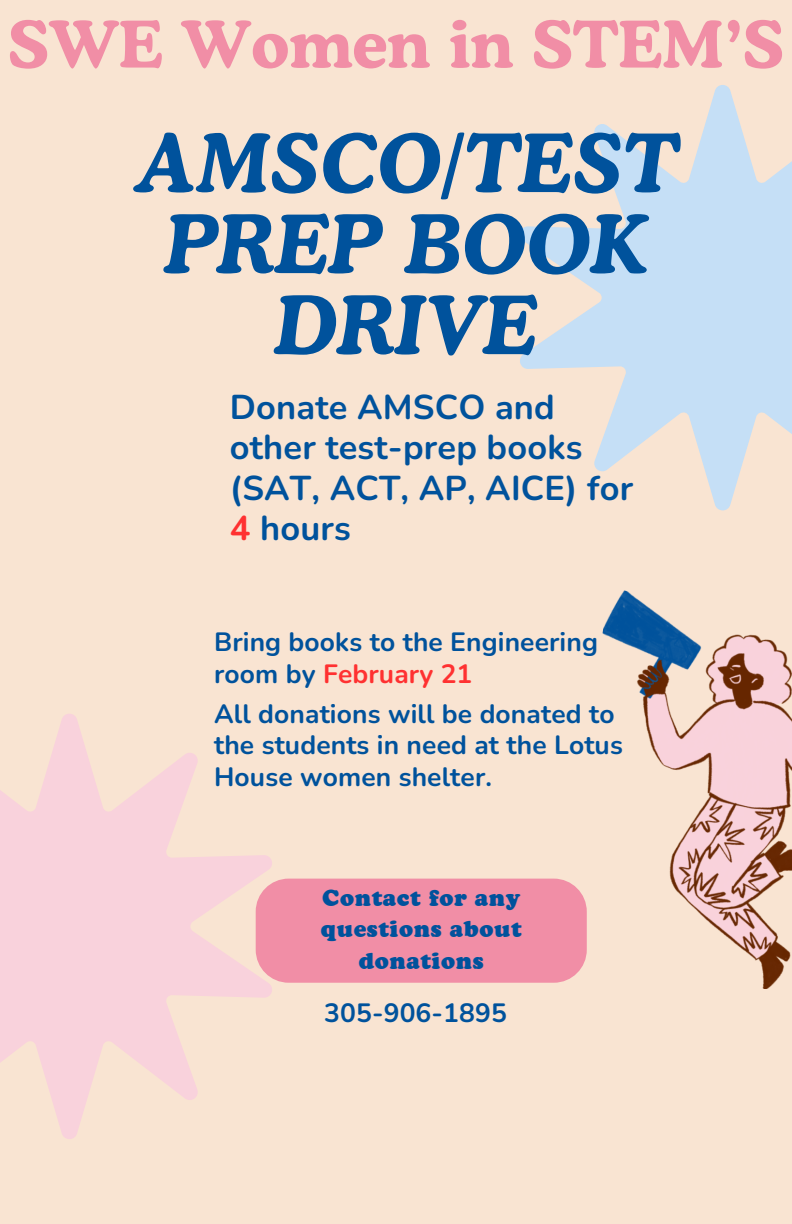
<style>
.page{position:relative;width:792px;height:1224px;background:#f9e4d2}
.page>*{position:absolute;margin:0;border:0;box-sizing:border-box;transform-origin:0 0}
.t1{font:italic 700 80.2px/81px "Cooper BT";letter-spacing:.005em;color:#00529c;text-align:center}
.t2{font:700 64.4px "Cooper BT";color:#f18ea6}
.t3{font:700 34.4px/40.4px "Nunito";letter-spacing:.005em;color:#00529c}
.t4{font:700 26.4px/31.4px "Nunito";letter-spacing:.005em;color:#00529c}
.t5{font:900 22px/31.6px "Cooper BT";letter-spacing:.03em;color:#00529c;text-align:center}
.s1{color:#ff3131}
</style>
<div class="page">
<svg style="left:574px;top:590px;width:218px;height:399px"></svg>
<svg style="left:0;top:714px;width:273px;height:425px;fill:#f9d2dc"></svg>
<svg style="left:520px;top:85px;width:272px;height:425px;fill:#c5dff6"></svg>
<div style="left:256px;top:879px;width:331px;height:104px;background:#f18ea6;border-radius:33px"></div>
<p class="t2" style="left:8px;top:4px;width:777px">SWE Women in STEM’S</p>
<p class="t1" style="left:135px;top:122px;width:544px">AMSCO/TEST<br>PREP BOOK<br>DRIVE</p>
<h2 class="t3" style="left:230px;top:387px;width:405px">Donate AMSCO and other test-prep books (SAT, ACT, AP, AICE) for<br><span class="s1">4</span> hours</h2>
<h3 class="t4" style="left:214px;top:627px;width:385px">Bring books to the Engineering room by <span class="s1">February 21</span></h3>
<h4 class="t4" style="left:214px;top:698px;width:410px">All donations will be donated to the students in need at the Lotus<br>House women shelter.</h4>
<h1 class="t5" style="left:321px;top:882px;width:202px">Contact for any questions about donations</h1>
<h4 class="t4" style="left:324px;top:998px;width:184px">305-906-1895</h4>
</div>
